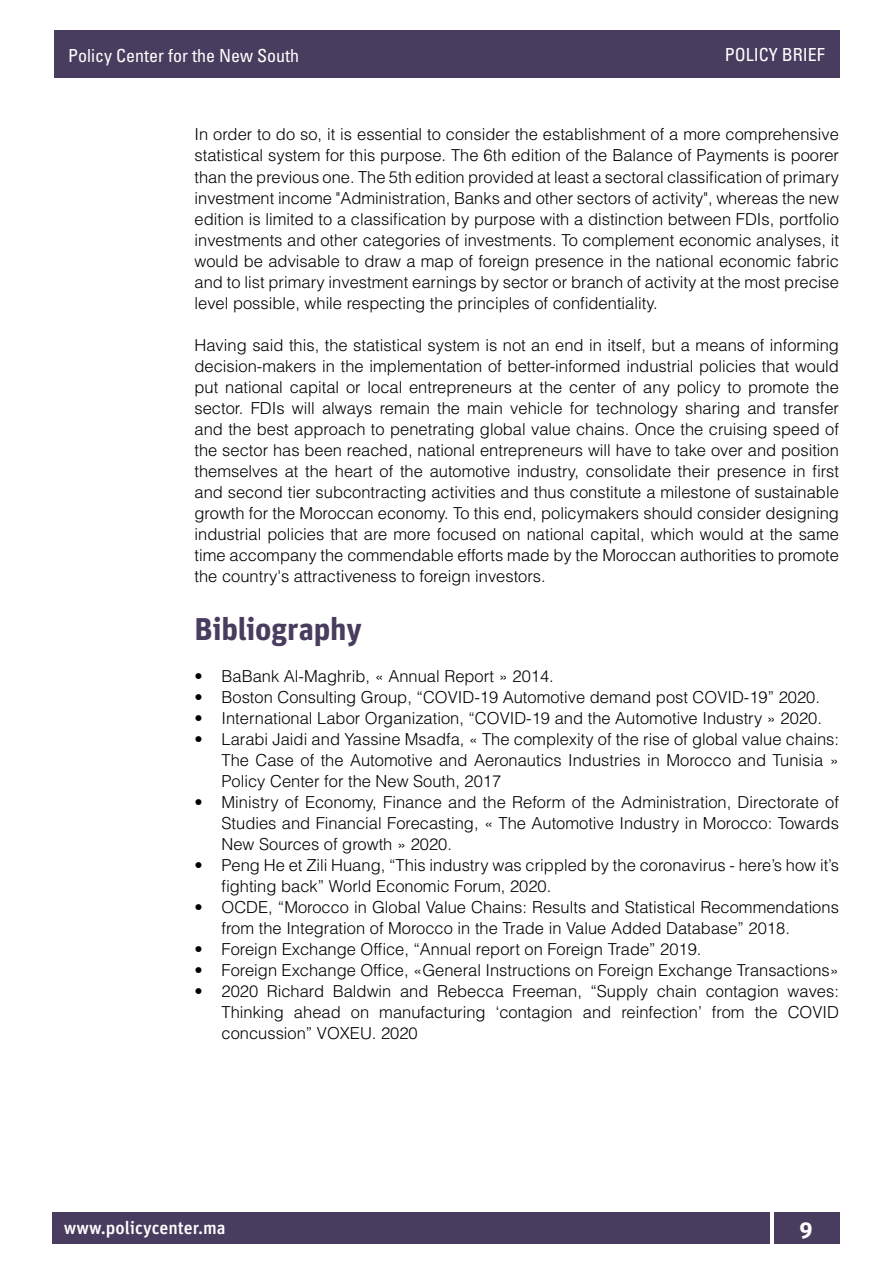
<style>
.page{position:relative;width:893px;height:1263px;background:#fff}
.page>*{position:absolute;margin:0;border:0;box-sizing:border-box;transform-origin:0 0}
.t1{font:700 31.5px "Unit Pro";letter-spacing:-.005em;color:#483d5f}
.t2{font:700 22.5px "Unit Pro";color:#fff}
.t3{font:condensed 18px "Univers LT Std";color:#fff}
.t4{font:500 18px "Unit Pro";color:#fff}
.t5{font:300 16.5px/21px "Helvetica LT Std";color:#000;text-align:justify}
</style>
<div class="page">
<div style="left:52px;top:1212px;width:718px;height:31px;background:#483d5f"></div>
<div style="left:774px;top:1212px;width:65px;height:31px;background:#483d5f"></div>
<div style="left:54px;top:30px;width:785px;height:48px;background:#483d5f"></div>
<p class="t3" style="left:68px;top:44px;width:232px">Policy Center for the New South</p>
<p class="t3" style="left:725px;top:43px;width:102px">POLICY BRIEF</p>
<p class="t5" style="left:195px;top:124px;width:646px">In order to do so, it is essential to consider the establishment of a more comprehensive statistical system for this purpose. The 6th edition of the Balance of Payments is poorer than the previous one. The 5th edition provided at least a sectoral classification of primary investment income "Administration, Banks and other sectors of activity", whereas the new edition is limited to a classification by purpose with a distinction between FDIs, portfolio investments and other categories of investments. To complement economic analyses, it would be advisable to draw a map of foreign presence in the national economic fabric and to list primary investment earnings by sector or branch of activity at the most precise level possible, while respecting the principles of confidentiality.</p>
<p class="t5" style="left:195px;top:334px;width:646px">Having said this, the statistical system is not an end in itself, but a means of informing decision-makers in the implementation of better-informed industrial policies that would put national capital or local entrepreneurs at the center of any policy to promote the sector. FDIs will always remain the main vehicle for technology sharing and transfer and the best approach to penetrating global value chains. Once the cruising speed of the sector has been reached, national entrepreneurs will have to take over and position themselves at the heart of the automotive industry, consolidate their presence in first and second tier subcontracting activities and thus constitute a milestone of sustainable growth for the Moroccan economy. To this end, policymakers should consider designing industrial policies that are more focused on national capital, which would at the same time accompany the commendable efforts made by the Moroccan authorities to promote the country's attractiveness to foreign investors.</p>
<h1 class="t1" style="left:195px;top:609px;width:169px">Bibliography</h1>
<p class="t5" style="left:195px;top:666px;width:361px">• BaBank Al-Maghrib, « Annual Report » 2014.</p>
<p class="t5" style="left:195px;top:687px;width:627px">• Boston Consulting Group, “COVID-19 Automotive demand post COVID-19” 2020.</p>
<p class="t5" style="left:195px;top:708px;width:629px">• International Labor Organization, “COVID-19 and the Automotive Industry » 2020.</p>
<p class="t5" style="left:222px;top:729px;width:619px;text-indent:-27px">• Larabi Jaidi and Yassine Msadfa, « The complexity of the rise of global value chains:<br>The Case of the Automotive and Aeronautics Industries in Morocco and Tunisia » Policy Center for the New South, 2017</p>
<p class="t5" style="left:222px;top:792px;width:619px;text-indent:-27px">• Ministry of Economy, Finance and the Reform of the Administration, Directorate of Studies and Financial Forecasting, « The Automotive Industry in Morocco: Towards New Sources of growth » 2020.</p>
<p class="t5" style="left:222px;top:855px;width:619px;text-indent:-27px">• Peng He et Zili Huang, “This industry was crippled by the coronavirus - here’s how it’s fighting back” World Economic Forum, 2020.</p>
<p class="t5" style="left:222px;top:897px;width:619px;text-indent:-27px">• OCDE, “Morocco in Global Value Chains: Results and Statistical Recommendations from the Integration of Morocco in the Trade in Value Added Database” 2018.</p>
<p class="t5" style="left:195px;top:939px;width:508px">• Foreign Exchange Office, “Annual report on Foreign Trade” 2019.</p>
<p class="t5" style="left:195px;top:960px;width:646px">• Foreign Exchange Office, «General Instructions on Foreign Exchange Transactions»</p>
<p class="t5" style="left:222px;top:981px;width:619px;text-indent:-27px">• 2020 Richard Baldwin and Rebecca Freeman, “Supply chain contagion waves:<br>Thinking ahead on manufacturing ‘contagion and reinfection’ from the COVID concussion” VOXEU. 2020</p>
<p class="t4" style="left:64px;top:1216px;width:164px">www.policycenter.ma</p>
<h2 class="t2" style="left:799px;top:1214px;width:15px">9</h2>
</div>
